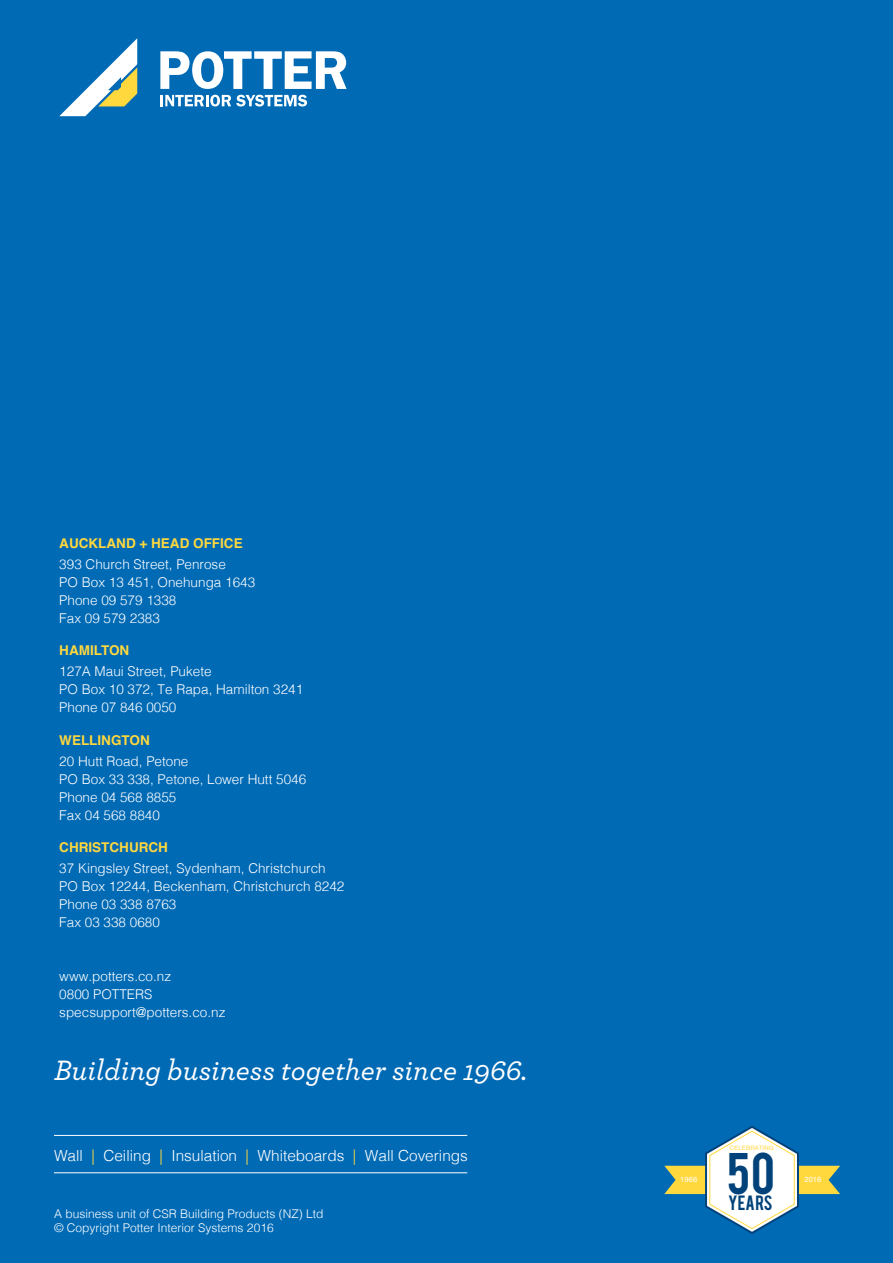
<style>
.page{position:relative;width:893px;height:1263px;background:#006ab5}
.page>*{position:absolute;margin:0;border:0;box-sizing:border-box;transform-origin:0 0}
.t1{font:46.05px "Bebas";color:#004279}
.t2{font:italic 500 29.4px "Archer";color:#fff}
.t3{font:16.2px "Bebas";letter-spacing:.01em;color:#004279}
.t4{font:300 15.3px "Helvetica";color:#fff}
.t5{font:300 13.5px/18px "Helvetica";color:#fff}
.t6{font:700 13.5px "Helvetica";color:#ffd83e}
.t7{font:300 12px/14.4px "Helvetica";color:#fff}
.t8{font:7.5px "Helvetica";color:#fff}
.t9{font:6.15px "Helvetica";letter-spacing:.025em;color:#ffd83e}
.s1{color:#ffd83e}
</style>
<div class="page">
<svg style="left:59px;top:38px;width:78px;height:78px"></svg>
<svg style="left:160px;top:51px;width:187px;height:38px"></svg>
<svg style="left:160px;top:95px;width:147px;height:11px"></svg>
<hr style="left:54px;top:1135px;width:413px;height:1px;background:#fff">
<hr style="left:54px;top:1172px;width:413px;height:1px;background:#fff">
<svg style="left:664px;top:1126px;width:176px;height:108px"></svg>
<p class="t6" style="left:59px;top:532px;width:185px">AUCKLAND + HEAD OFFICE</p>
<p class="t5" style="left:59px;top:554px;width:197px">393 Church Street, Penrose<br>PO Box 13 451, Onehunga 1643<br>Phone 09 579 1338<br>Fax 09 579 2383</p>
<p class="t6" style="left:59px;top:639px;width:72px">HAMILTON</p>
<p class="t5" style="left:59px;top:661px;width:245px">127A Maui Street, Pukete<br>PO Box 10 372, Te Rapa, Hamilton 3241<br>Phone 07 846 0050</p>
<p class="t6" style="left:59px;top:729px;width:92px">WELLINGTON</p>
<p class="t5" style="left:59px;top:751px;width:248px">20 Hutt Road, Petone<br>PO Box 33 338, Petone, Lower Hutt 5046<br>Phone 04 568 8855<br>Fax 04 568 8840</p>
<p class="t6" style="left:59px;top:836px;width:110px">CHRISTCHURCH</p>
<p class="t5" style="left:59px;top:858px;width:287px">37 Kingsley Street, Sydenham, Christchurch<br>PO Box 12244, Beckenham, Christchurch 8242<br>Phone 03 338 8763<br>Fax 03 338 0680</p>
<p class="t5" style="left:59px;top:966px;width:168px">www.potters.co.nz<br>0800 POTTERS specsupport@potters.co.nz</p>
<h2 class="t2" style="left:54px;top:1049px;width:475px">Building business together since 1966.</h2>
<p class="t4" style="left:54px;top:1142px;width:415px">Wall <span class="s1">|</span> Ceiling <span class="s1">|</span> Insulation <span class="s1">|</span> Whiteboards <span class="s1">|</span> Wall Coverings</p>
<p class="t7" style="left:54px;top:1205px;width:271px">A business unit of CSR Building Products (NZ) Ltd © Copyright Potter Interior Systems 2016</p>
<p class="t8" style="left:680px;top:1174px;width:19px">1966</p>
<p class="t9" style="left:729px;top:1143px;width:46px">CELEBRATING</p>
<h1 class="t1" style="left:727px;top:1140px;width:50px">50</h1>
<p class="t3" style="left:728px;top:1191px;width:46px">YEARS</p>
<p class="t8" style="left:804px;top:1174px;width:18px">2016</p>
</div>
